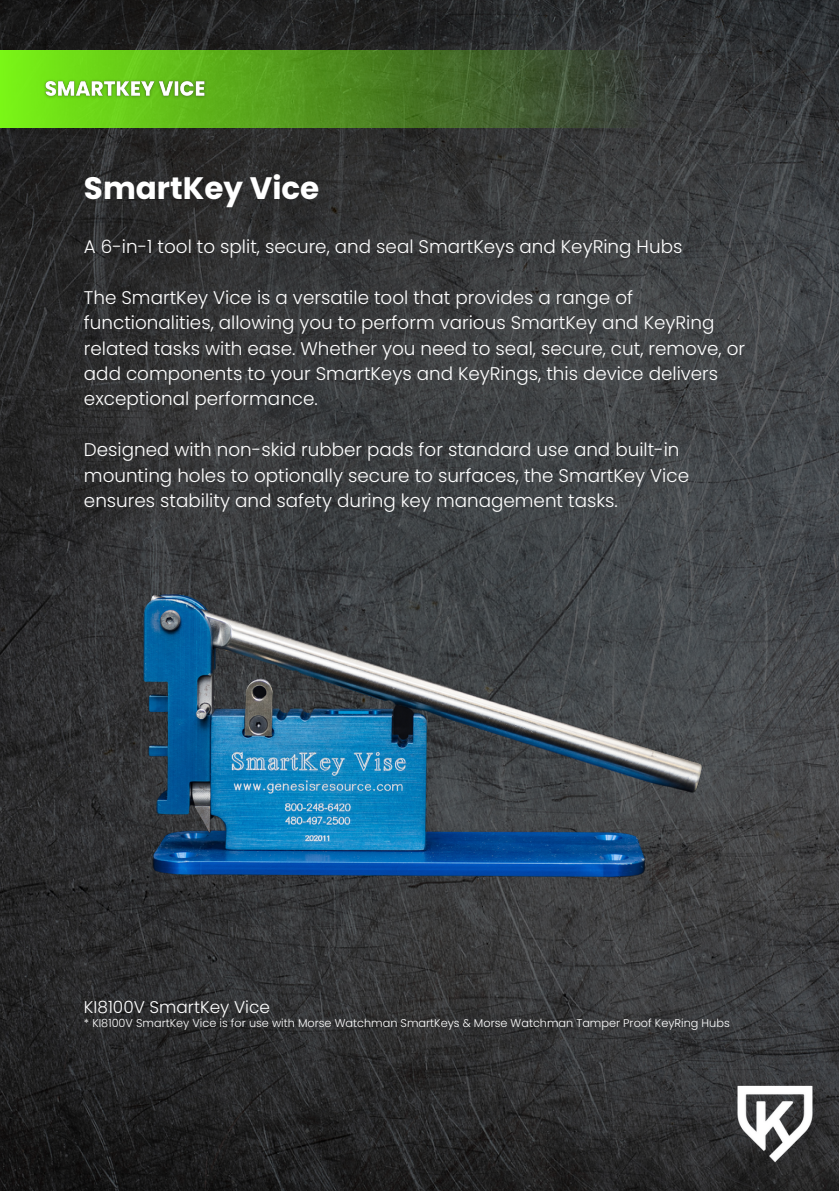
<style>
.page{position:relative;width:839px;height:1191px;background:#fff}
.page>*{position:absolute;margin:0;border:0;box-sizing:border-box;transform-origin:0 0}
.t1{font:700 31px "Poppins";color:#fff}
.t2{font:300 18.4px/25.4px "Poppins";color:#fff}
.t3{font:300 17px "Poppins";color:#fff}
.t4{font:300 11.2px "Poppins";color:#fff}
</style>
<div class="page">
<img style="left:0;top:0;width:838px;height:1191px">
<div style="left:0;top:50px;width:651px;height:78px;background:linear-gradient(to right,#75f111,#333535)"></div>
<img style="left:710px;top:1059px;width:128px;height:129px">
<img style="left:39px;top:74px;width:171px;height:29px">
<img style="left:107px;top:457px;width:625px;height:501px">
<p class="t1" style="left:84px;top:167px;width:237px">SmartKey Vice</p>
<p class="t2" style="left:84px;top:234px;width:600px">A 6-in-1 tool to split, secure, and seal SmartKeys and KeyRing Hubs</p>
<p class="t2" style="left:84px;top:285px;width:662px">The SmartKey Vice is a versatile tool that provides a range of functionalities, allowing you to perform various SmartKey and KeyRing related tasks with ease. Whether you need to seal, secure, cut, remove, or add components to your SmartKeys and KeyRings, this device delivers exceptional performance.</p>
<p class="t2" style="left:84px;top:437px;width:606px">Designed with non-skid rubber pads for standard use and built-in mounting holes to optionally secure to surfaces, the SmartKey Vice ensures stability and safety during key management tasks.</p>
<p class="t3" style="left:84px;top:995px;width:188px">KI8100V SmartKey Vice</p>
<p class="t4" style="left:84px;top:1015px;width:647px">* KI8100V SmartKey Vice is for use with Morse Watchman SmartKeys &amp; Morse Watchman Tamper Proof KeyRing Hubs</p>
</div>
